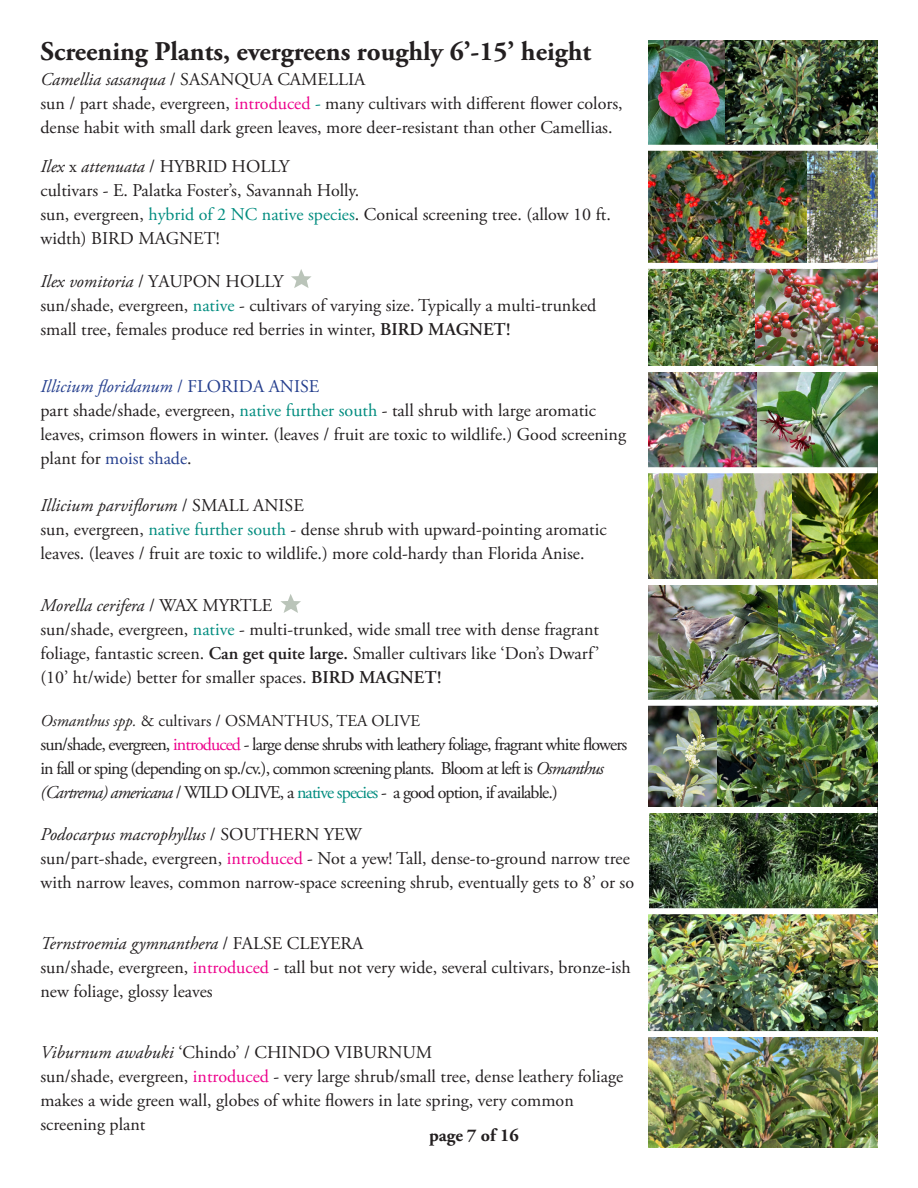
<style>
.page{position:relative;width:918px;height:1188px;background:#fff}
.page>*{position:absolute;margin:0;border:0;box-sizing:border-box;transform-origin:0 0}
.t1{font:700 27px "Adobe Garamond Pro";color:#231f20}
.t2{font:18px/24px "Adobe Garamond Pro";color:#231f20}
.t3{font:18px/24px "Adobe Garamond Pro";letter-spacing:-.05em;color:#231f20}
.t4{font:700 18px "Adobe Garamond Pro";color:#231f20}
.t5{font:16.5px "Adobe Garamond Pro";color:#231f20}
.s1{font-style:italic}
.s2{color:#ed028c}
.s3{color:#008c7f}
.s4{font-weight:600}
.s5{font-style:italic;color:#253f8e}
.s6{color:#253f8e}
</style>
<div class="page">
<img style="left:648px;top:706px;width:70px;height:101px">
<img style="left:649px;top:807px;width:229px;height:105px">
<img style="left:718px;top:706px;width:160px;height:101px">
<img style="left:648px;top:912px;width:230px;height:119px">
<img style="left:648px;top:40px;width:78px;height:105px">
<img style="left:726px;top:40px;width:152px;height:119px">
<img style="left:648px;top:269px;width:107px;height:97px">
<img style="left:755px;top:250px;width:123px;height:119px">
<img style="left:757px;top:372px;width:120px;height:95px">
<img style="left:648px;top:372px;width:109px;height:95px">
<img style="left:792px;top:471px;width:86px;height:112px">
<img style="left:648px;top:473px;width:144px;height:106px">
<img style="left:806px;top:151px;width:71px;height:112px">
<img style="left:648px;top:151px;width:158px;height:112px">
<img style="left:648px;top:585px;width:130px;height:115px">
<img style="left:778px;top:583px;width:100px;height:119px">
<svg style="left:291px;top:269px;width:21px;height:19px"></svg>
<svg style="left:280px;top:594px;width:21px;height:19px"></svg>
<div style="left:645px;top:145px;width:232px;height:6px;background:#fff"></div>
<div style="left:645px;top:263px;width:232px;height:6px;background:#fff"></div>
<div style="left:645px;top:366px;width:232px;height:6px;background:#fff"></div>
<div style="left:645px;top:467px;width:232px;height:6px;background:#fff"></div>
<div style="left:645px;top:579px;width:232px;height:6px;background:#fff"></div>
<div style="left:645px;top:700px;width:232px;height:6px;background:#fff"></div>
<div style="left:645px;top:807px;width:232px;height:6px;background:#fff"></div>
<div style="left:645px;top:908px;width:232px;height:6px;background:#fff"></div>
<img style="left:648px;top:1037px;width:230px;height:111px">
<h1 class="t1" style="left:40px;top:36px;width:552px">Screening Plants, evergreens roughly 6’-15’ height</h1>
<p class="t2" style="left:40px;top:68px;width:584px"><span class="s1">Camellia sasanqua</span> / SASANQUA CAMELLIA<br>sun / part shade, evergreen, <span class="s2">introduced</span> <span class="s3">-</span> many cultivars with different flower colors, dense habit with small dark green leaves, more deer-resistant than other Camellias.</p>
<p class="t2" style="left:40px;top:155px;width:572px"><span class="s1">Ilex</span> x <span class="s1">attenuata</span> / HYBRID HOLLY<br>cultivars - E. Palatka Foster’s, Savannah Holly.<br>sun, evergreen, <span class="s3">hybrid of 2 NC native species</span>. Conical screening tree. (allow 10 ft. width) BIRD MAGNET!</p>
<p class="t2" style="left:40px;top:270px;width:557px"><span class="s1">Ilex vomitoria</span> / YAUPON HOLLY<br>sun/shade, evergreen, <span class="s3">native</span> - cultivars of varying size. Typically a multi-trunked small tree, females produce red berries in winter, <span class="s4">BIRD MAGNET!</span></p>
<p class="t2" style="left:40px;top:374px;width:587px"><span class="s5">Illicium floridanum</span> <span class="s6">/ FLORIDA ANISE<br></span>part shade/shade, evergreen, <span class="s3">native further south</span> - tall shrub with large aromatic leaves, crimson flowers in winter. (leaves / fruit are toxic to wildlife.) Good screening plant for <span class="s6">moist shade</span>.</p>
<p class="t2" style="left:40px;top:494px;width:568px"><span class="s1">Illicium parviflorum</span> / SMALL ANISE<br>sun, evergreen, <span class="s3">native further south</span> - dense shrub with upward-pointing aromatic leaves. (leaves / fruit are toxic to wildlife.) more cold-hardy than Florida Anise.</p>
<p class="t2" style="left:40px;top:594px;width:560px"><span class="s1">Morella cerifera</span> / WAX MYRTLE<br>sun/shade, evergreen, <span class="s3">native</span> - multi-trunked, wide small tree with dense fragrant foliage, fantastic screen. <span class="s4">Can get quite large.</span> Smaller cultivars like ‘Don’s Dwarf’ (10’ ht/wide) better for smaller spaces. <span class="s4">BIRD MAGNET!</span></p>
<p class="t5" style="left:40px;top:710px;width:381px"><span class="s1">Osmanthus spp.</span> &amp; cultivars / OSMANTHUS, TEA OLIVE</p>
<p class="t3" style="left:40px;top:733px;width:588px">sun/shade, evergreen, <span class="s2">introduced</span> - large dense shrubs with leathery foliage, fragrant white flowers in fall or sping (depending on sp./cv.), common screening plants. Bloom at left is <span class="s1">Osmanthus (Cartrema) americana</span> / WILD OLIVE, a <span class="s3">native species</span> - a good option, if available.)</p>
<p class="t2" style="left:40px;top:823px;width:595px"><span class="s1">Podocarpus macrophyllus</span> / SOUTHERN YEW<br>sun/part-shade, evergreen, <span class="s2">introduced</span> - Not a yew! Tall, dense-to-ground narrow tree with narrow leaves, common narrow-space screening shrub, eventually gets to 8’ or so</p>
<p class="t2" style="left:40px;top:932px;width:592px"><span class="s1">Ternstroemia gymnanthera</span> / FALSE CLEYERA<br>sun/shade, evergreen, <span class="s2">introduced</span> - tall but not very wide, several cultivars, bronze-ish new foliage, glossy leaves</p>
<p class="t2" style="left:40px;top:1041px;width:584px"><span class="s1">Viburnum awabuki</span> ‘Chindo’ / CHINDO VIBURNUM<br>sun/shade, evergreen, <span class="s2">introduced</span> - very large shrub/small tree, dense leathery foliage makes a wide green wall, globes of white flowers in late spring, very common screening plant</p>
<p class="t4" style="left:429px;top:1125px;width:91px">page 7 of 16</p>
</div>
